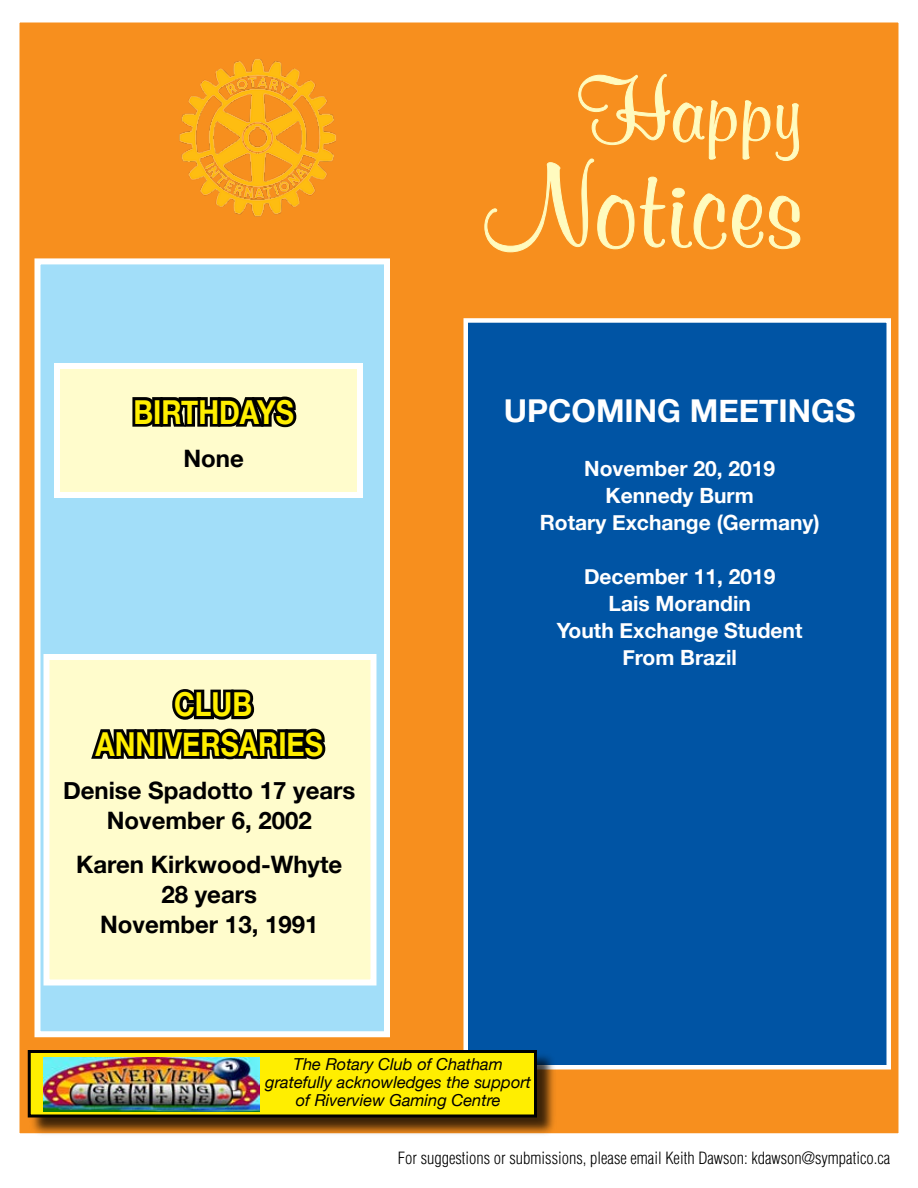
<style>
.page{position:relative;width:918px;height:1188px;background:#fff}
.page>*{position:absolute;margin:0;border:0;box-sizing:border-box;transform-origin:0 0}
.t1{font:700 121.5px "Murray Hill BT";color:#fffbbf}
.t2{font:700 90px "Murray Hill BT";color:#fffbbf}
.t3{font:700 33px/39.6px "Helvetica Neue";color:#fe0;text-align:center;scale:.85 1}
.t4{font:700 31.5px "Helvetica Neue";color:#fff}
.t5{font:700 24px/30px "Helvetica Neue";color:#000;text-align:center}
.t6{font:700 21px/27px "Helvetica Neue";color:#fff;text-align:center}
.t7{font:italic 16.5px/18px "Helvetica Neue";color:#000;text-align:center}
.t8{font:300 condensed 16.5px "Helvetica";color:#000}
</style>
<div class="page">
<div style="left:19px;top:22px;width:880px;height:1112px;background:#f78f1e"></div>
<svg style="left:484px;top:74px;width:317px;height:179px"></svg>
<div style="left:466px;top:320px;width:423px;height:747px;background:#0054a4"></div>
<div style="left:464px;top:318px;width:427px;height:752px;border:4px solid #fff"></div>
<div style="left:29px;top:1052px;width:527px;height:86px;background:#000;opacity:.75"></div>
<div style="left:29px;top:1052px;width:507px;height:64px;background:#fe0"></div>
<div style="left:28px;top:1050px;width:509px;height:68px;border:3px solid #000"></div>
<img style="left:44px;top:1058px;width:216px;height:54px">
<div style="left:38px;top:261px;width:349px;height:773px;background:#a2def9"></div>
<div style="left:34px;top:258px;width:356px;height:779px;border:6px solid #fff"></div>
<img style="left:179px;top:59px;width:157px;height:158px">
<div style="left:57px;top:366px;width:303px;height:129px;background:#fffccc"></div>
<div style="left:54px;top:363px;width:309px;height:135px;border:6px solid #fff"></div>
<svg style="left:129px;top:364px;width:172px;height:64px"></svg>
<div style="left:46px;top:657px;width:328px;height:325px;background:#fffccc"></div>
<div style="left:44px;top:654px;width:332px;height:332px;border:6px solid #fff"></div>
<svg style="left:91px;top:689px;width:235px;height:71px"></svg>
<h3 class="t3" style="left:133px;top:391px;width:168px">Bi rthdays</h3>
<p class="t5" style="left:184px;top:443px;width:62px">None</p>
<h3 class="t3" style="left:96px;top:684px;width:269px">CLUB<br>ANNIVERSAR IES</h3>
<p class="t5" style="left:63px;top:775px;width:294px">Denise Spadotto 17 years<br>November 6, 2002</p>
<p class="t5" style="left:76px;top:849px;width:268px">Karen Kirkwood-Whyte<br>28 years<br>November 13, 1991</p>
<h2 class="t2" style="left:577px;top:55px;width:225px">Happy</h2>
<h1 class="t1" style="left:483px;top:131px;width:320px">Notices</h1>
<h3 class="t4" style="left:504px;top:391px;width:210px">UPCOMING MEE</h3>
<h3 class="t4" style="left:759px;top:391px;width:98px">TINGS</h3>
<p class="t6" style="left:540px;top:455px;width:281px">November 20, 2019<br>Kennedy Burm<br>Rotary Exchange (Germany)</p>
<p class="t6" style="left:557px;top:563px;width:247px">December 11, 2019<br>Lais Morandin<br>Youth Exchange Student<br>From Brazil</p>
<p class="t7" style="left:265px;top:1054px;width:267px">The Rotary Club of Chatham gratefully acknowledges the support of Riverview Gaming Centre</p>
<p class="t8" style="left:398px;top:1148px;width:494px">For suggestions or submissions, please email Keith Dawson: kdawson@sympatico.ca</p>
</div>
